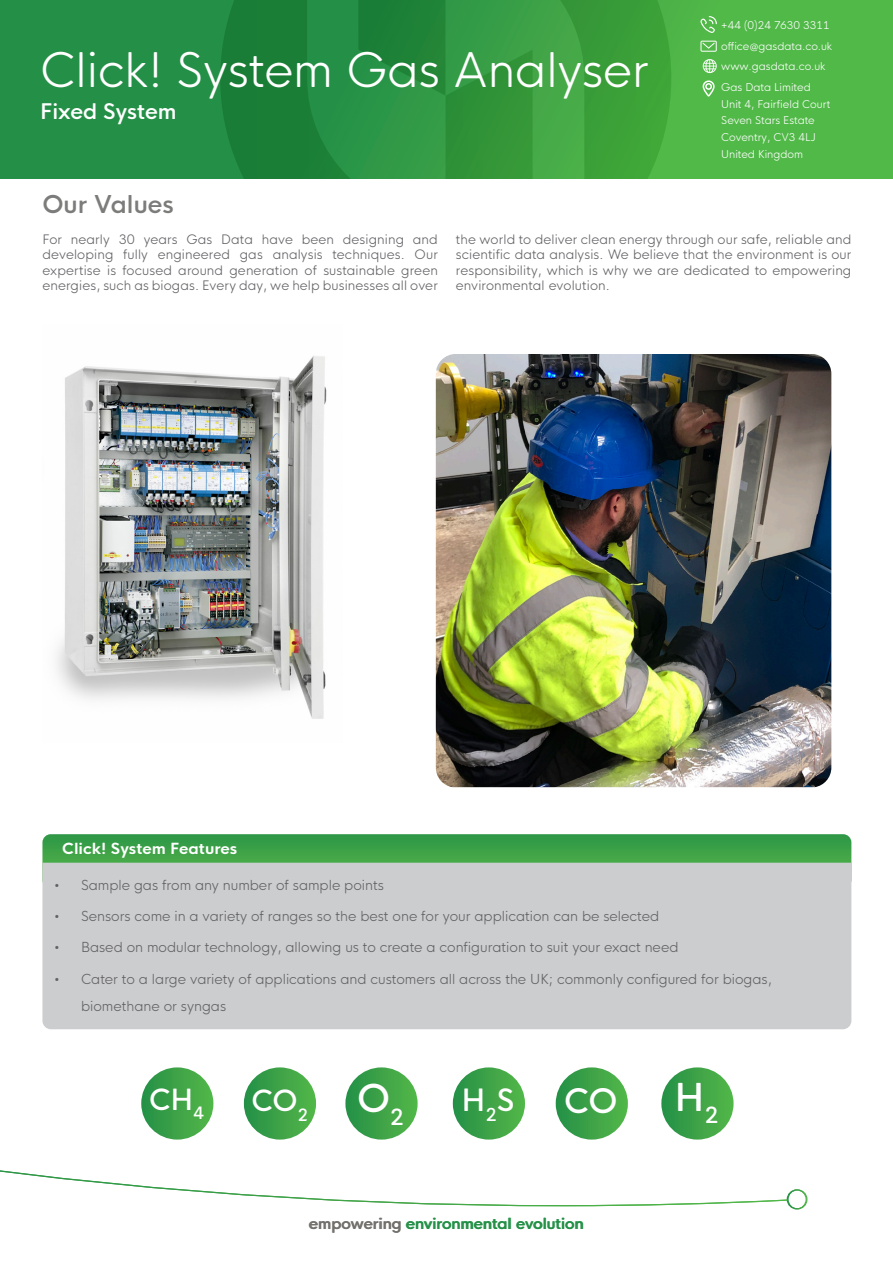
<style>
.page{position:relative;width:893px;height:1263px;background:#fff}
.page>*{position:absolute;margin:0;border:0;box-sizing:border-box;transform-origin:0 0}
.t1{font:46.5px "HK Nova Light R";color:#fff}
.t2{font:37.5px "HK Nova Medium R";color:#fff}
.t3{font:33px "HK Nova Medium R";color:#fff}
.t4{font:30px "HK Nova Medium R";color:#fff}
.t5{font:28.5px "HK Nova Medium R";color:#fff}
.t6{font:24px "HK Nova Semi Bold R";color:#7c7c7b}
.t7{font:21px "HK Nova Semi Bold R";color:#fff}
.t8{font:15px "HK Nova Medium R";color:#249047}
.t9{font:15px "HK Nova Bold R";color:#fff}
.t10{font:13.5px/27px "HK Nova Light R";color:#636366}
.t11{font:12.75px/15.3px "HK Nova Light R";letter-spacing:.01em;color:#636366;text-align:justify}
.t12{font:10.5px/20.7px "HK Nova Light R";color:#fff}
.s1{color:#73716e}
</style>
<div class="page">
<svg style="left:0;top:0;width:893px;height:178px;background:#3aa447"></svg>
<svg style="left:220px;top:0;width:138px;height:178px;background:#1e843c"></svg>
<svg style="left:358px;top:0;width:313px;height:178px;background:#359a3e"></svg>
<svg style="left:700px;top:16px;width:17px;height:17px"></svg>
<svg style="left:700px;top:41px;width:17px;height:11px"></svg>
<svg style="left:702px;top:80px;width:13px;height:18px"></svg>
<svg style="left:703px;top:59px;width:14px;height:14px"></svg>
<svg style="left:0;top:1170px;width:789px;height:37px"></svg>
<div style="left:787px;top:1189px;width:20px;height:20px;border:1px solid #fff;border-radius:50%"></div>
<svg style="left:42px;top:834px;width:809px;height:29px;background:#3da14a"></svg>
<div style="left:42px;top:863px;width:809px;height:166px;background:#cccdcf"></div>
<img style="left:56px;top:355px;width:271px;height:364px">
<img style="left:436px;top:354px;width:395px;height:433px">
<div style="left:143px;top:1070px;width:68px;height:67px;background:linear-gradient(to right,#269047,#52b548);border-radius:34px"></div>
<div style="left:141px;top:1067px;width:72px;height:72px;border:4px solid #fff;border-radius:50%"></div>
<div style="left:246px;top:1070px;width:68px;height:67px;background:linear-gradient(to right,#269047,#52b548);border-radius:34px"></div>
<div style="left:244px;top:1067px;width:72px;height:72px;border:4px solid #fff;border-radius:50%"></div>
<div style="left:348px;top:1070px;width:67px;height:67px;background:linear-gradient(to right,#269147,#53b548);border-radius:34px"></div>
<div style="left:345px;top:1067px;width:73px;height:72px;border:4px solid #fff;border-radius:50%"></div>
<div style="left:558px;top:1070px;width:68px;height:67px;background:linear-gradient(to right,#269047,#52b548);border-radius:34px"></div>
<div style="left:556px;top:1067px;width:72px;height:72px;border:4px solid #fff;border-radius:50%"></div>
<div style="left:455px;top:1070px;width:68px;height:67px;background:linear-gradient(to right,#269047,#52b548);border-radius:34px"></div>
<div style="left:453px;top:1067px;width:72px;height:72px;border:4px solid #fff;border-radius:50%"></div>
<div style="left:664px;top:1070px;width:67px;height:67px;background:linear-gradient(to right,#269147,#53b548);border-radius:34px"></div>
<div style="left:661px;top:1067px;width:73px;height:72px;border:4px solid #fff;border-radius:50%"></div>
<p class="t1" style="left:40px;top:30px;width:610px">Click! System Gas Analyser</p>
<p class="t7" style="left:40px;top:94px;width:138px">Fixed System</p>
<p class="t12" style="left:721px;top:13px;width:113px">+44 (0)24 7630 3311 office@gasdata.co.uk www.gasdata.co.uk<br>Gas Data Limited</p>
<p class="t12" style="left:721px;top:94px;width:111px;line-height:16.5px">Unit 4, Fairfield Court<br>Seven Stars Estate<br>Coventry, CV3 4LJ</p>
<p class="t12" style="left:721px;top:143px;width:83px">United Kingdom</p>
<p class="t6" style="left:42px;top:184px;width:133px">Our Values</p>
<p class="t11" style="left:42px;top:230px;width:397px">For nearly 30 years Gas Data have been designing and developing fully engineered gas analysis techniques. Our expertise is focused around generation of sustainable green energies, such as biogas. Every day, we help businesses all over</p>
<p class="t11" style="left:456px;top:230px;width:397px">the world to deliver clean energy through our safe, reliable and scientific data analysis. We believe that the environment is our responsibility, which is why we are dedicated to empowering environmental evolution.</p>
<p class="t9" style="left:62px;top:835px;width:177px">Click! System Features</p>
<p class="t10" style="left:54px;top:870px;width:331px">• Sample gas from any number of sample points</p>
<p class="t10" style="left:54px;top:901px;width:607px">• Sensors come in a variety of ranges so the best one for your application can be selected</p>
<p class="t10" style="left:54px;top:932px;width:626px">• Based on modular technology, allowing us to create a configuration to suit your exact need</p>
<p class="t10" style="left:81px;top:964px;width:692px;text-indent:-27px">• Cater to a large variety of applications and customers all across the UK; commonly configured for biogas, biomethane or syngas</p>
<p class="t5" style="left:149px;top:1075px;width:56px">CH<sub>4</sub></p>
<p class="t5" style="left:251px;top:1076px;width:58px">CO<sub>2</sub></p>
<p class="t2" style="left:357px;top:1066px;width:48px">O<sub>2</sub></p>
<p class="t4" style="left:462px;top:1074px;width:54px">H<sub>2</sub>S</p>
<p class="t3" style="left:564px;top:1073px;width:55px">CO</p>
<p class="t2" style="left:675px;top:1064px;width:46px">H<sub>2</sub></p>
<p class="t8" style="left:309px;top:1210px;width:276px"><span class="s1">empowering</span> environmental evolution</p>
</div>
